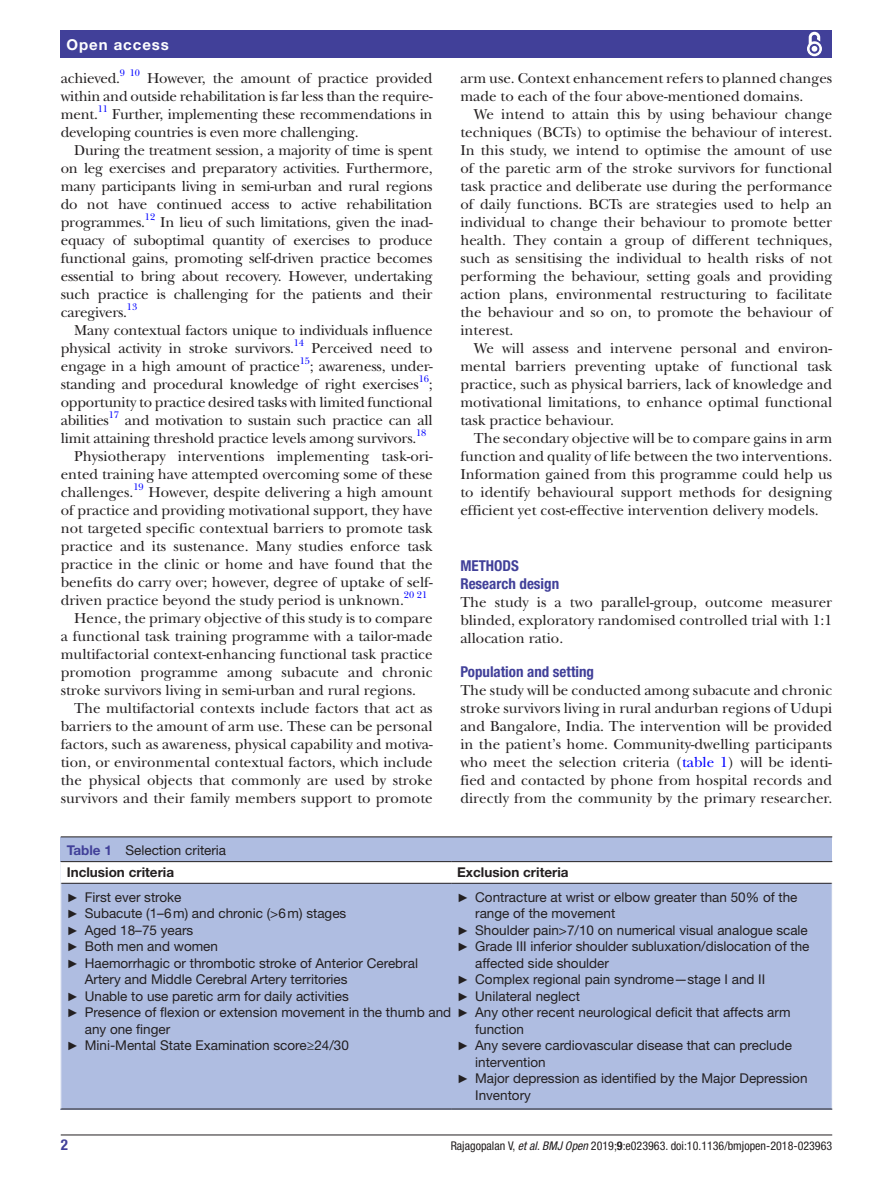
<style>
.page{position:relative;width:893px;height:1191px;background:#fff}
.page>*{position:absolute;margin:0;border:0;box-sizing:border-box;transform-origin:0 0}
.t1{font:15px/18px "New Baskerville";letter-spacing:-.015em;color:#231f20;text-align:justify}
.t2{font:700 condensed 15px/18px "Helvetica Neue LT Std";color:#414099}
.t3{font:700 15px "Helvetica Neue LT Std";letter-spacing:.065em;color:#fff}
.t4{font:13.5px/22px "Helvetica Neue LT Std";color:#231f20}
.t5{font:700 13.5px "Helvetica Neue LT Std";color:#231f20}
.t6{font:condensed 12px "Helvetica Neue LT Std";color:#231f20}
.t7{font:9.9px "New Baskerville";letter-spacing:-.015em;color:#00f}
.s1{font-weight:700;color:#414099}
.s2{font-weight:700}
.s3{color:#00f}
.s4{font-family:"Arial";font-size:12px}
.s5{font-style:italic}
</style>
<div class="page">
<hr style="left:61px;top:1134px;width:771px;height:1px;background:#231f20">
<div style="left:61px;top:31px;width:771px;height:27px;background:#414099"></div>
<svg style="left:807px;top:31px;width:15px;height:26px"></svg>
<div style="left:61px;top:837px;width:771px;height:272px;background:#afbde1"></div>
<hr style="left:61px;top:836px;width:771px;height:1px;background:#231f20">
<hr style="left:61px;top:883px;width:390px;height:1px;background:#231f20">
<hr style="left:451px;top:883px;width:381px;height:1px;background:#231f20">
<hr style="left:61px;top:1108px;width:390px;height:1px;background:#231f20">
<hr style="left:451px;top:1108px;width:381px;height:1px;background:#231f20">
<svg style="left:60px;top:861px;width:773px;height:22px;background:#f2f2f2"></svg>
<p class="t3" style="left:66px;top:35px;width:104px">Open access</p>
<p class="t1" style="left:61px;top:69px;width:61px">achieved.</p>
<p class="t7" style="left:120px;top:67px;width:22px">9 10</p>
<p class="t1" style="left:61px;top:69px;width:373px;text-indent:86px">However, the amount of practice provided within and outside rehabilitation is far less than the require&shy;ment.</p>
<p class="t7" style="left:98px;top:103px;width:12px">11</p>
<p class="t1" style="left:61px;top:105px;width:373px;text-indent:52px">Further, implementing these recommendations in developing countries is even more challenging.</p>
<p class="t1" style="left:61px;top:141px;width:373px;text-indent:14px">During the treatment session, a majority of time is spent on leg exercises and preparatory activities. Furthermore, many participants living in semi-urban and rural regions do not have continued access to active rehabilitation programmes.</p>
<p class="t7" style="left:145px;top:211px;width:12px">12</p>
<p class="t1" style="left:61px;top:213px;width:373px;text-indent:99px">In lieu of such limitations, given the inad&shy;equacy of suboptimal quantity of exercises to produce functional gains, promoting self-driven practice becomes essential to bring about recovery. However, undertaking such practice is challenging for the patients and their caregivers.</p>
<p class="t7" style="left:127px;top:301px;width:12px">13</p>
<p class="t1" style="left:61px;top:321px;width:373px;text-indent:14px">Many contextual factors unique to individuals influence physical activity in stroke survivors.</p>
<p class="t7" style="left:294px;top:337px;width:12px">14</p>
<p class="t1" style="left:311px;top:339px;width:123px">Perceived need to</p>
<p class="t1" style="left:61px;top:357px;width:241px">engage in a high amount of practice</p>
<p class="t7" style="left:300px;top:355px;width:12px">15</p>
<p class="t1" style="left:61px;top:357px;width:373px;text-indent:249px">; awareness, under&shy;standing and procedural knowledge of right exercises</p>
<p class="t7" style="left:419px;top:373px;width:12px">16</p>
<p class="t1" style="left:61px;top:375px;width:373px;text-indent:368px">; opportunity to practice desired tasks with limited functional abilities</p>
<p class="t7" style="left:109px;top:409px;width:12px">17</p>
<p class="t1" style="left:61px;top:411px;width:373px;text-indent:64px">and motivation to sustain such practice can all limit attaining threshold practice levels among survivors.</p>
<p class="t7" style="left:416px;top:427px;width:12px">18</p>
<p class="t1" style="left:61px;top:447px;width:373px;text-indent:14px">Physiotherapy interventions implementing task-ori&shy;ented training have attempted overcoming some of these challenges.</p>
<p class="t7" style="left:133px;top:481px;width:12px">19</p>
<p class="t1" style="left:61px;top:483px;width:373px;text-indent:88px">However, despite delivering a high amount of practice and providing motivational support, they have not targeted specific contextual barriers to promote task practice and its sustenance. Many studies enforce task practice in the clinic or home and have found that the benefits do carry over; however, degree of uptake of self&shy;driven practice beyond the study period is unknown.</p>
<p class="t7" style="left:404px;top:589px;width:25px">20 21</p>
<p class="t1" style="left:61px;top:609px;width:373px;text-indent:14px">Hence, the primary objective of this study is to compare a functional task training programme with a tailor-made multifactorial context-enhancing functional task practice promotion programme among subacute and chronic stroke survivors living in semi-urban and rural regions.</p>
<p class="t1" style="left:61px;top:699px;width:373px;text-indent:14px">The multifactorial contexts include factors that act as barriers to the amount of arm use. These can be personal factors, such as awareness, physical capability and motiva&shy;tion, or environmental contextual factors, which include the physical objects that commonly are used by stroke survivors and their family members support to promote</p>
<p class="t4" style="left:67px;top:839px;width:161px"><span class="s1">Table 1</span> Selection criteria<br><span class="s2">Inclusion criteria</span></p>
<p class="t1" style="left:460px;top:69px;width:373px">arm use. Context enhancement refers to planned changes made to each of the four above-mentioned domains.</p>
<p class="t1" style="left:460px;top:105px;width:373px;text-indent:14px">We intend to attain this by using behaviour change techniques (BCTs) to optimise the behaviour of interest.<br>In this study, we intend to optimise the amount of use of the paretic arm of the stroke survivors for functional task practice and deliberate use during the performance of daily functions. BCTs are strategies used to help an individual to change their behaviour to promote better health. They contain a group of different techniques, such as sensitising the individual to health risks of not performing the behaviour, setting goals and providing action plans, environmental restructuring to facilitate the behaviour and so on, to promote the behaviour of interest.</p>
<p class="t1" style="left:460px;top:339px;width:373px;text-indent:14px">We will assess and intervene personal and environ&shy;mental barriers preventing uptake of functional task practice, such as physical barriers, lack of knowledge and motivational limitations, to enhance optimal functional task practice behaviour.</p>
<p class="t1" style="left:460px;top:429px;width:373px;text-indent:14px">The secondary objective will be to compare gains in arm function and quality of life between the two interventions.<br>Information gained from this programme could help us to identify behavioural support methods for designing efficient yet cost-effective intervention delivery models.</p>
<p class="t2" style="left:460px;top:557px;width:100px">Methods<br>Research design</p>
<p class="t1" style="left:460px;top:593px;width:373px">The study is a two parallel-group, outcome measurer blinded, exploratory randomised controlled trial with 1:1 allocation ratio.</p>
<p class="t2" style="left:460px;top:662px;width:135px">Population and setting</p>
<p class="t1" style="left:460px;top:681px;width:373px">The study will be conducted among subacute and chronic stroke survivors living in rural andurban regions of Udupi and Bangalore, India. The intervention will be provided in the patient’s home. Community-dwelling participants who meet the selection criteria (<span class="s3">table 1</span>) will be identi&shy;fied and contacted by phone from hospital records and directly from the community by the primary researcher.</p>
<p class="t5" style="left:457px;top:864px;width:113px">Exclusion criteria</p>
<p class="t4" style="left:457px;top:886px;width:342px"><span class="s4">►</span> Contracture at wrist or elbow greater than 50% of the</p>
<p class="t4" style="left:475px;top:902px;width:142px">range of the movement</p>
<p class="t4" style="left:457px;top:919px;width:352px"><span class="s4">►</span> Shoulder pain&gt;7/10 on numerical visual analogue scale</p>
<p class="t4" style="left:457px;top:935px;width:354px"><span class="s4">►</span> Grade III inferior shoulder subluxation/dislocation of the</p>
<p class="t4" style="left:475px;top:952px;width:135px">affected side shoulder</p>
<p class="t4" style="left:457px;top:968px;width:310px"><span class="s4">►</span> Complex regional pain syndrome—stage I and II</p>
<p class="t4" style="left:457px;top:985px;width:124px"><span class="s4">►</span> Unilateral neglect</p>
<p class="t4" style="left:475px;top:1018px;width:50px">function</p>
<p class="t4" style="left:457px;top:1034px;width:336px"><span class="s4">►</span> Any severe cardiovascular disease that can preclude</p>
<p class="t4" style="left:475px;top:1051px;width:72px">intervention</p>
<p class="t4" style="left:457px;top:1067px;width:352px"><span class="s4">►</span> Major depression as identified by the Major Depression</p>
<p class="t4" style="left:475px;top:1084px;width:57px">Inventory</p>
<p class="t4" style="left:67px;top:886px;width:116px"><span class="s4">►</span> First ever stroke</p>
<p class="t4" style="left:67px;top:902px;width:281px"><span class="s4">►</span> Subacute (1–6m) and chronic (&gt;6m) stages</p>
<p class="t4" style="left:67px;top:919px;width:128px"><span class="s4">►</span> Aged 18–75 years</p>
<p class="t4" style="left:67px;top:935px;width:153px"><span class="s4">►</span> Both men and women</p>
<p class="t4" style="left:67px;top:952px;width:353px"><span class="s4">►</span> Haemorrhagic or thrombotic stroke of Anterior Cerebral</p>
<p class="t4" style="left:85px;top:968px;width:264px">Artery and Middle Cerebral Artery territories</p>
<p class="t4" style="left:67px;top:985px;width:284px"><span class="s4">►</span> Unable to use paretic arm for daily activities</p>
<p class="t4" style="left:67px;top:1001px;width:725px"><span class="s4">►</span> Presence of flexion or extension movement in the thumb and <span class="s4">►</span> Any other recent neurological deficit that affects arm</p>
<p class="t4" style="left:85px;top:1018px;width:87px">any one finger</p>
<p class="t4" style="left:67px;top:1034px;width:284px"><span class="s4">►</span> Mini-Mental State Examination score≥24/30</p>
<p class="t2" style="left:61px;top:1135px;width:9px">2</p>
<p class="t6" style="left:451px;top:1138px;width:383px">Rajagopalan V, <span class="s5">et al</span>. <span class="s5">BMJ Open</span> 2019;<span class="s2">9</span>:e023963. doi:10.1136/bmjopen-2018-023963</p>
</div>
